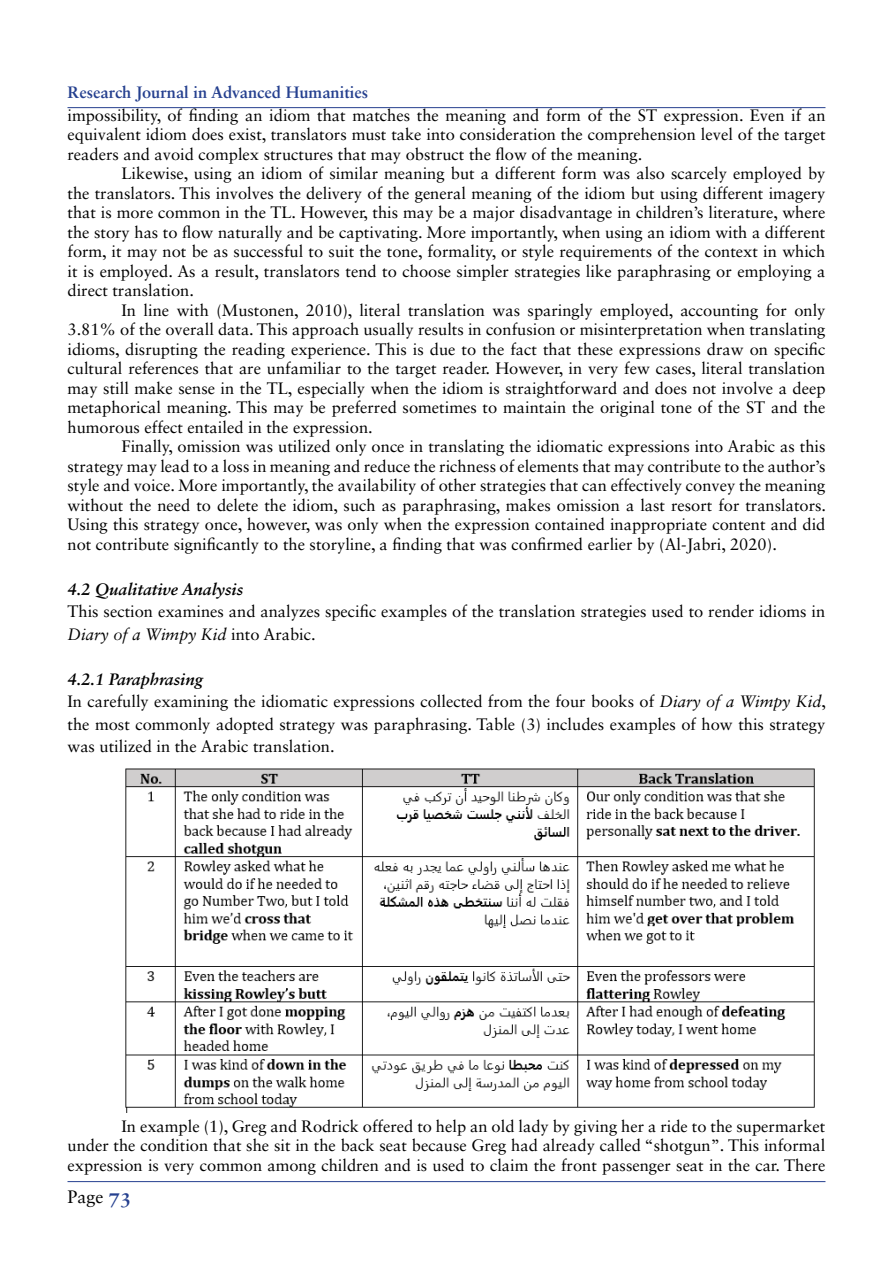
<style>
.page{position:relative;width:893px;height:1263px;background:#fff}
.page>*{position:absolute;margin:0;border:0;box-sizing:border-box;transform-origin:0 0}
.t1{font:18px "Sabon LT Std";color:#000}
.t2{font:16.5px/19.5px "Sabon LT Std";color:#000;text-align:justify}
.t3{font:700 16.5px "Sabon LT Std";color:#25408f}
.t4{font:italic 700 16.5px "Sabon LT Std";color:#000}
.s1{font-style:italic}
.s2{font-weight:700;font-style:italic}
.s3{font-weight:700;font-size:21px;color:#25408f}
</style>
<div class="page">
<hr style="left:68px;top:107px;width:757px;height:1px;background:#25408f">
<hr style="left:68px;top:1181px;width:757px;height:1px;background:#25408f">
<img style="left:125px;top:768px;width:690px;height:344px">
<p class="t3" style="left:68px;top:82px;width:302px">Research Journal in Advanced Humanities</p>
<p class="t2" style="left:68px;top:105px;width:759px">impossibility, of finding an idiom that matches the meaning and form of the ST expression. Even if an equivalent idiom does exist, translators must take into consideration the comprehension level of the target readers and avoid complex structures that may obstruct the flow of the meaning.</p>
<p class="t2" style="left:68px;top:163px;width:759px;text-indent:54px">Likewise, using an idiom of similar meaning but a different form was also scarcely employed by the translators. This involves the delivery of the general meaning of the idiom but using different imagery that is more common in the TL. However, this may be a major disadvantage in children’s literature, where the story has to flow naturally and be captivating. More importantly, when using an idiom with a different form, it may not be as successful to suit the tone, formality, or style requirements of the context in which it is employed. As a result, translators tend to choose simpler strategies like paraphrasing or employing a direct translation.</p>
<p class="t2" style="left:68px;top:300px;width:760px;text-indent:54px">In line with (Mustonen, 2010), literal translation was sparingly employed, accounting for only 3.81% of the overall data. This approach usually results in confusion or misinterpretation when translating idioms, disrupting the reading experience. This is due to the fact that these expressions draw on specific cultural references that are unfamiliar to the target reader. However, in very few cases, literal translation may still make sense in the TL, especially when the idiom is straightforward and does not involve a deep metaphorical meaning. This may be preferred sometimes to maintain the original tone of the ST and the humorous effect entailed in the expression.</p>
<p class="t2" style="left:68px;top:437px;width:760px;text-indent:54px">Finally, omission was utilized only once in translating the idiomatic expressions into Arabic as this strategy may lead to a loss in meaning and reduce the richness of elements that may contribute to the author’s style and voice. More importantly, the availability of other strategies that can effectively convey the meaning without the need to delete the idiom, such as paraphrasing, makes omission a last resort for translators.<br>Using this strategy once, however, was only when the expression contained inappropriate content and did not contribute significantly to the storyline, a finding that was confirmed earlier by (Al-Jabri, 2020).</p>
<p class="t4" style="left:68px;top:579px;width:177px">4.2 Qualitative Analysis</p>
<p class="t2" style="left:68px;top:600px;width:759px;line-height:22.5px">This section examines and analyzes specific examples of the translation strategies used to render idioms in<br><span class="s1">Diary of a Wimpy Kid</span> into Arabic.</p>
<p class="t2" style="left:68px;top:668px;width:760px;line-height:22.5px;text-align:left"><span class="s2">4.2.1 Paraphrasing<br></span>In carefully examining the idiomatic expressions collected from the four books of <span class="s1">Diary of a Wimpy Kid</span>, the most commonly adopted strategy was paraphrasing. Table (3) includes examples of how this strategy was utilized in the Arabic translation.</p>
<p class="t2" style="left:67px;top:1116px;width:759px;text-indent:54px">In example (1), Greg and Rodrick offered to help an old lady by giving her a ride to the supermarket under the condition that she sit in the back seat because Greg had already called “shotgun”. This informal expression is very common among children and is used to claim the front passenger seat in the car. There</p>
<p class="t1" style="left:68px;top:1185px;width:66px">Page <span class="s3">73</span></p>
</div>
